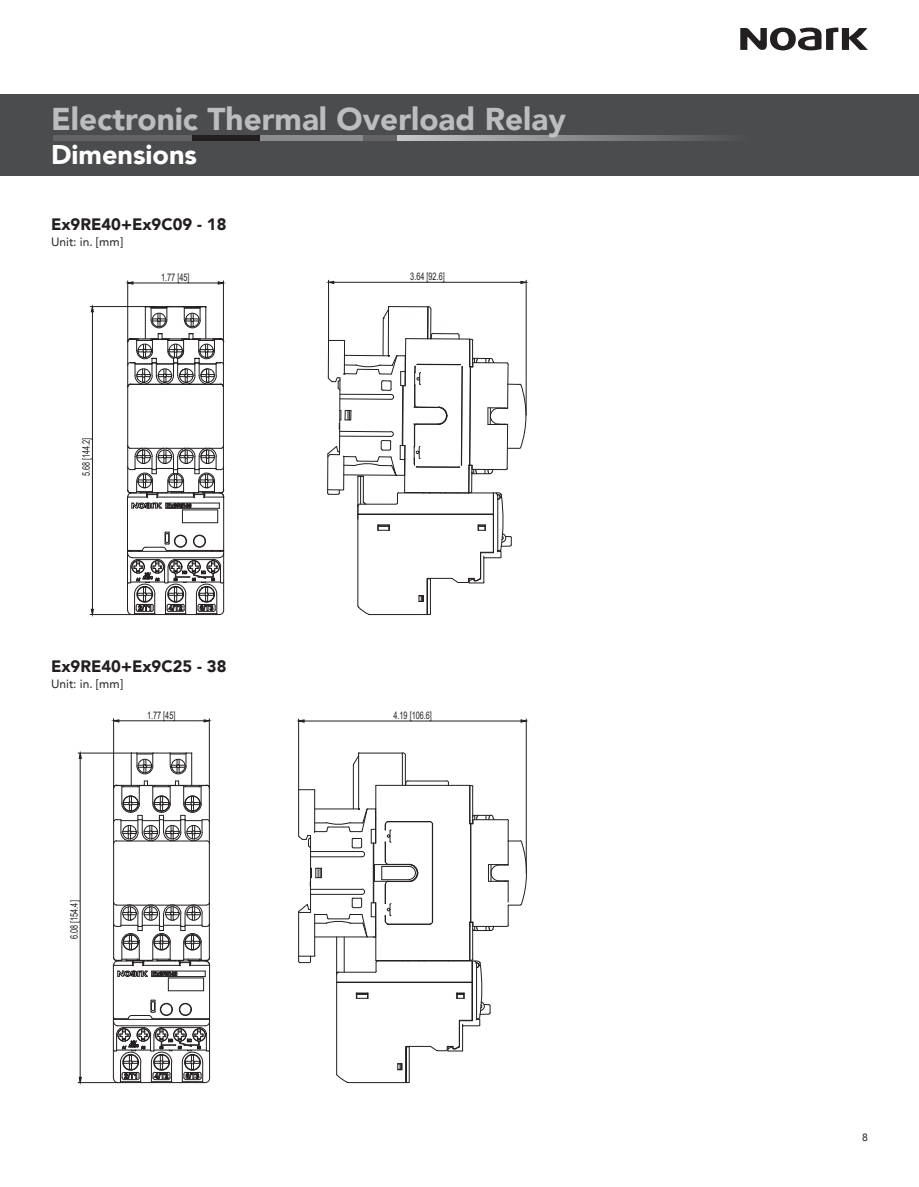
<style>
.page{position:relative;width:919px;height:1187px;background:#fff}
.page>*{position:absolute;margin:0;border:0;box-sizing:border-box;transform-origin:0 0}
.t1{font:900 31.5px "Avenir LT";color:#bcbdc0}
.t2{font:900 27px "Avenir LT";color:#fff}
.t3{font:900 16.5px "Avenir LT";color:#231f20}
.t4{font:12px "Avenir LT";color:#231f20}
.t5{font:10.5px "Arial";color:#231f20;scale:.7 1}
.t6{font:10.5px "Avenir LT";color:#231f20}
</style>
<div class="page">
<svg style="left:740px;top:28px;width:127px;height:22px"></svg>
<div style="left:0;top:94px;width:918px;height:82px;background:#4b4c4d"></div>
<hr style="left:182px;top:522px;width:36px;height:1px;background:#231f20">
<hr style="left:127px;top:497px;width:1px;height:53px;background:#231f20">
<hr style="left:127px;top:342px;width:1px;height:148px;background:#231f20">
<hr style="left:223px;top:342px;width:1px;height:148px;background:#231f20">
<hr style="left:223px;top:497px;width:1px;height:113px;background:#231f20">
<hr style="left:369px;top:614px;width:61px;height:1px;background:#231f20">
<hr style="left:357px;top:504px;width:1px;height:102px;background:#231f20">
<svg style="left:418px;top:595px;width:6px;height:7px"></svg>
<hr style="left:427px;top:578px;width:1px;height:36px;background:#231f20">
<hr style="left:430px;top:578px;width:1px;height:36px;background:#231f20">
<svg style="left:357px;top:605px;width:12px;height:10px"></svg>
<svg style="left:127px;top:531px;width:97px;height:84px"></svg>
<hr style="left:127px;top:281px;width:1px;height:60px;background:#231f20">
<hr style="left:223px;top:281px;width:1px;height:60px;background:#231f20">
<hr style="left:133px;top:282px;width:85px;height:1px;background:#231f20">
<svg style="left:127px;top:281px;width:7px;height:4px"></svg>
<svg style="left:217px;top:281px;width:7px;height:4px"></svg>
<hr style="left:90px;top:306px;width:55px;height:1px;background:#231f20">
<hr style="left:90px;top:614px;width:42px;height:1px;background:#231f20">
<hr style="left:92px;top:312px;width:1px;height:302px;background:#231f20">
<svg style="left:90px;top:306px;width:4px;height:6px"></svg>
<svg style="left:90px;top:608px;width:4px;height:7px"></svg>
<hr style="left:328px;top:280px;width:1px;height:60px;background:#231f20">
<hr style="left:525px;top:280px;width:1px;height:135px;background:#231f20">
<hr style="left:334px;top:282px;width:187px;height:1px;background:#231f20">
<svg style="left:328px;top:280px;width:6px;height:4px"></svg>
<svg style="left:520px;top:280px;width:7px;height:4px"></svg>
<svg style="left:327px;top:305px;width:200px;height:278px"></svg>
<svg style="left:126px;top:305px;width:99px;height:83px"></svg>
<svg style="left:127px;top:444px;width:98px;height:78px"></svg>
<hr style="left:168px;top:990px;width:35px;height:1px;background:#231f20">
<hr style="left:113px;top:965px;width:1px;height:52px;background:#231f20">
<hr style="left:113px;top:788px;width:1px;height:169px;background:#231f20">
<hr style="left:131px;top:753px;width:1px;height:32px;background:#231f20">
<hr style="left:191px;top:753px;width:1px;height:32px;background:#231f20">
<hr style="left:209px;top:843px;width:1px;height:114px;background:#231f20">
<hr style="left:209px;top:965px;width:1px;height:113px;background:#231f20">
<hr style="left:131px;top:752px;width:60px;height:1px;background:#231f20">
<hr style="left:348px;top:1081px;width:60px;height:1px;background:#231f20">
<hr style="left:298px;top:911px;width:1px;height:50px;background:#231f20">
<hr style="left:298px;top:789px;width:1px;height:47px;background:#231f20">
<hr style="left:314px;top:914px;width:1px;height:41px;background:#231f20">
<hr style="left:314px;top:790px;width:1px;height:41px;background:#231f20">
<hr style="left:336px;top:936px;width:1px;height:36px;background:#231f20">
<hr style="left:336px;top:972px;width:1px;height:101px;background:#231f20">
<hr style="left:344px;top:936px;width:1px;height:36px;background:#231f20">
<hr style="left:353px;top:764px;width:1px;height:44px;background:#231f20">
<hr style="left:358px;top:753px;width:1px;height:55px;background:#231f20">
<hr style="left:336px;top:981px;width:136px;height:1px;background:#231f20">
<svg style="left:356px;top:992px;width:12px;height:6px"></svg>
<hr style="left:336px;top:971px;width:39px;height:1px;background:#231f20">
<hr style="left:375px;top:785px;width:1px;height:58px;background:#231f20">
<hr style="left:375px;top:902px;width:1px;height:58px;background:#231f20">
<hr style="left:376px;top:960px;width:93px;height:1px;background:#231f20">
<svg style="left:397px;top:1063px;width:5px;height:7px"></svg>
<hr style="left:402px;top:753px;width:1px;height:32px;background:#231f20">
<hr style="left:405px;top:755px;width:1px;height:30px;background:#231f20">
<hr style="left:405px;top:1046px;width:1px;height:36px;background:#231f20">
<hr style="left:409px;top:1046px;width:1px;height:35px;background:#231f20">
<hr style="left:387px;top:923px;width:43px;height:1px;background:#231f20">
<hr style="left:432px;top:824px;width:1px;height:97px;background:#231f20">
<hr style="left:469px;top:922px;width:1px;height:38px;background:#231f20">
<hr style="left:469px;top:785px;width:1px;height:38px;background:#231f20">
<hr style="left:472px;top:786px;width:1px;height:37px;background:#231f20">
<hr style="left:472px;top:922px;width:1px;height:37px;background:#231f20">
<hr style="left:388px;top:821px;width:41px;height:1px;background:#231f20">
<hr style="left:376px;top:784px;width:93px;height:1px;background:#231f20">
<hr style="left:408px;top:780px;width:38px;height:1px;background:#231f20">
<hr style="left:358px;top:752px;width:44px;height:1px;background:#231f20">
<svg style="left:298px;top:954px;width:18px;height:9px"></svg>
<svg style="left:336px;top:1072px;width:13px;height:11px"></svg>
<svg style="left:374px;top:960px;width:4px;height:13px"></svg>
<svg style="left:298px;top:788px;width:18px;height:3px"></svg>
<svg style="left:402px;top:752px;width:4px;height:4px"></svg>
<svg style="left:352px;top:752px;width:8px;height:13px"></svg>
<svg style="left:428px;top:920px;width:5px;height:5px"></svg>
<svg style="left:402px;top:958px;width:89px;height:93px"></svg>
<svg style="left:405px;top:779px;width:4px;height:6px"></svg>
<svg style="left:445px;top:780px;width:4px;height:5px"></svg>
<svg style="left:469px;top:814px;width:58px;height:117px"></svg>
<svg style="left:169px;top:752px;width:24px;height:22px"></svg>
<svg style="left:113px;top:901px;width:97px;height:89px"></svg>
<svg style="left:113px;top:780px;width:97px;height:64px"></svg>
<svg style="left:130px;top:752px;width:24px;height:22px"></svg>
<svg style="left:113px;top:999px;width:97px;height:84px"></svg>
<svg style="left:298px;top:808px;width:120px;height:129px"></svg>
<hr style="left:113px;top:718px;width:1px;height:70px;background:#231f20">
<hr style="left:209px;top:718px;width:1px;height:70px;background:#231f20">
<hr style="left:119px;top:720px;width:85px;height:1px;background:#231f20">
<svg style="left:113px;top:719px;width:7px;height:3px"></svg>
<svg style="left:203px;top:719px;width:7px;height:3px"></svg>
<hr style="left:78px;top:752px;width:53px;height:1px;background:#231f20">
<hr style="left:78px;top:1081px;width:40px;height:1px;background:#231f20">
<hr style="left:80px;top:758px;width:1px;height:323px;background:#231f20">
<svg style="left:78px;top:752px;width:4px;height:7px"></svg>
<svg style="left:78px;top:1076px;width:4px;height:7px"></svg>
<hr style="left:298px;top:719px;width:1px;height:70px;background:#231f20">
<hr style="left:525px;top:719px;width:1px;height:154px;background:#231f20">
<hr style="left:304px;top:720px;width:217px;height:1px;background:#231f20">
<svg style="left:298px;top:719px;width:7px;height:3px"></svg>
<svg style="left:520px;top:719px;width:7px;height:3px"></svg>
<div style="left:53px;top:135px;width:140px;height:6px;background:#636366"></div>
<div style="left:192px;top:135px;width:68px;height:6px;background:#231f20"></div>
<div style="left:260px;top:135px;width:103px;height:6px;background:#8a8c8f"></div>
<div style="left:363px;top:135px;width:35px;height:6px;background:#636366"></div>
<svg style="left:397px;top:135px;width:324px;height:6px;background:#8e8f90"></svg>
<p class="t1" style="left:51px;top:100px;width:516px">Electronic Thermal Overload Relay</p>
<p class="t2" style="left:51px;top:138px;width:147px">Dimensions</p>
<p class="t3" style="left:51px;top:214px;width:177px">Ex9RE40+Ex9C09 - 18</p>
<p class="t4" style="left:51px;top:235px;width:73px">Unit: in. [mm]</p>
<p class="t5" style="left:98px;top:215px;width:60px">Unit: in [mm]</p>
<p class="t5" style="left:79px;top:476px;width:57px;rotate:-90deg">5.68 [144.2]</p>
<p class="t5" style="left:161px;top:270px;width:42px">1.77 [45]</p>
<p class="t3" style="left:51px;top:656px;width:177px">Ex9RE40+Ex9C25 - 38</p>
<p class="t4" style="left:51px;top:677px;width:73px">Unit: in. [mm]</p>
<p class="t5" style="left:76px;top:682px;width:60px">Unit: in [mm]</p>
<p class="t5" style="left:147px;top:707px;width:42px">1.77 [45]</p>
<p class="t5" style="left:67px;top:938px;width:57px;rotate:-90deg">6.08 [154.4]</p>
<p class="t5" style="left:410px;top:269px;width:51px">3.64 [92.6]</p>
<p class="t5" style="left:393px;top:707px;width:57px">4.19 [106.6]</p>
<p class="t6" style="left:862px;top:1131px;width:7px">8</p>
</div>
